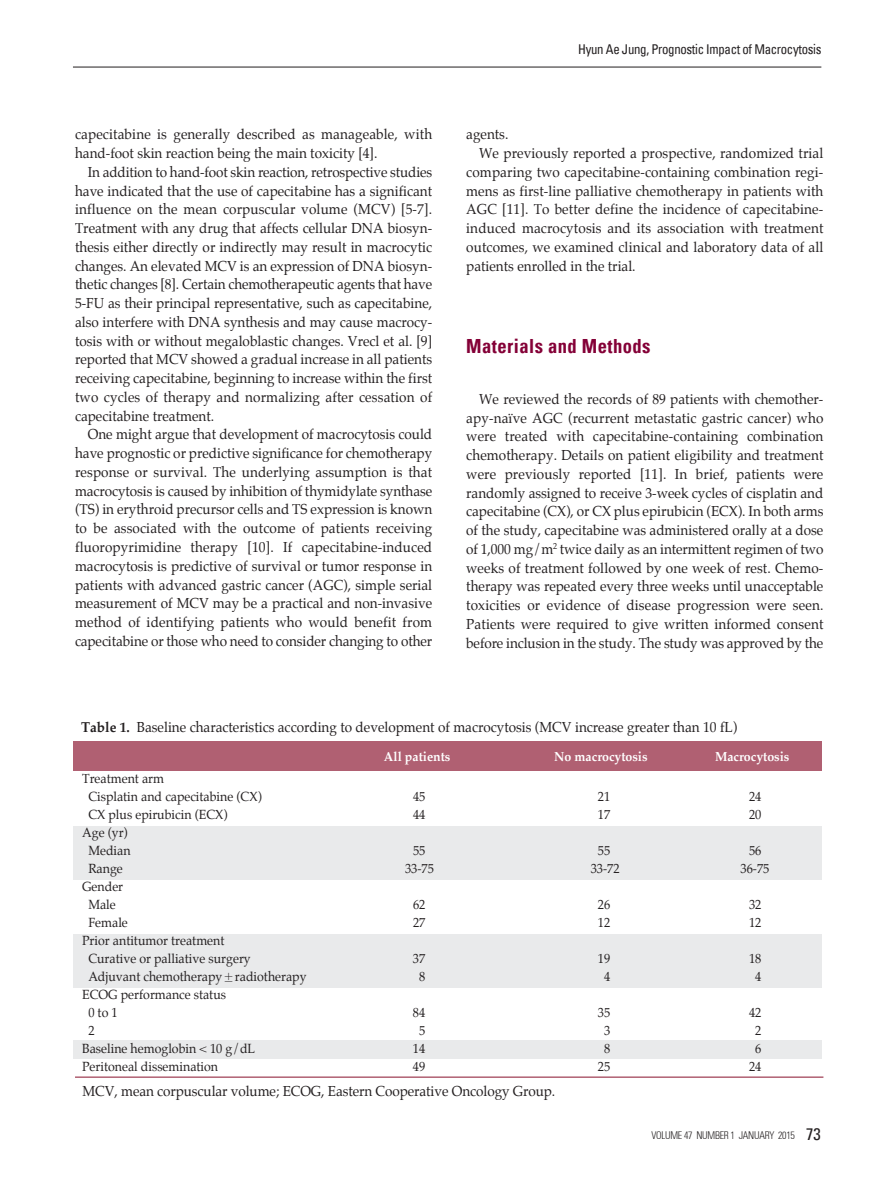
<style>
.page{position:relative;width:893px;height:1191px;background:#fff}
.page>*{position:absolute;margin:0;border:0;box-sizing:border-box;transform-origin:0 0}
.t1{font:700 condensed 19.5px "Univers";letter-spacing:.025em;color:#840037;scale:.95 1}
.t2{font:14.25px/18.8px "Palatino";letter-spacing:.005em;color:#231f20;text-align:justify;scale:.95 1}
.t3{font:condensed 13.5px "Univers";letter-spacing:-.025em;color:#231f20;scale:.95 1}
.t4{font:13.05px/18px "Palatino";color:#231f20;scale:.95 1}
.t5{font:700 13.05px "Palatino";color:#fff;scale:.95 1}
.t6{font:300 condensed 10.5px "Univers";letter-spacing:-.025em;color:#231f20;scale:.95 1}
.s1{font-weight:700}
.s2{font-family:"Y Mj O11"}
.s3{font-weight:400;font-size:16.5px}
</style>
<div class="page">
<div style="left:74px;top:1039px;width:748px;height:19px;background:#e9eaeb"></div>
<div style="left:74px;top:934px;width:748px;height:53px;background:#e9eaeb"></div>
<div style="left:74px;top:826px;width:748px;height:53px;background:#e9eaeb"></div>
<div style="left:74px;top:741px;width:748px;height:30px;background:#b06072"></div>
<hr style="left:75px;top:1076px;width:748px;height:2px;background:#b06072">
<hr style="left:73px;top:67px;width:748px;height:1px;background:#231f20">
<p class="t2" style="left:75px;top:126px;width:377px">capecitabine is generally described as manageable, with hand-foot skin reaction being the main toxicity [4].</p>
<p class="t2" style="left:75px;top:164px;width:377px;text-indent:13px">In addition to hand-foot skin reaction, retrospective studies have indicated that the use of capecitabine has a significant influence on the mean corpuscular volume (MCV) [5-7].<br>Treatment with any drug that affects cellular DNA biosyn&shy;thesis either directly or indirectly may result in macrocytic changes. An elevated MCV is an expression of DNA biosyn&shy;thetic changes [8]. Certain chemotherapeutic agents that have 5-FU as their principal representative, such as capecitabine, also interfere with DNA synthesis and may cause macrocy&shy;tosis with or without megaloblastic changes. Vrecl et al. [9] reported that MCV showed a gradual increase in all patients receiving capecitabine, beginning to increase within the first two cycles of therapy and normalizing after cessation of capecitabine treatment.</p>
<p class="t2" style="left:75px;top:426px;width:377px;text-indent:13px">One might argue that development of macrocytosis could have prognostic or predictive significance for chemotherapy response or survival. The underlying assumption is that macrocytosis is caused by inhibition of thymidylate synthase (TS) in erythroid precursor cells and TS expression is known to be associated with the outcome of patients receiving fluoropyrimidine therapy [10]. If capecitabine-induced macrocytosis is predictive of survival or tumor response in patients with advanced gastric cancer (AGC), simple serial measurement of MCV may be a practical and non-invasive method of identifying patients who would benefit from capecitabine or those who need to consider changing to other</p>
<p class="t3" style="left:578px;top:41px;width:257px">Hyun Ae Jung, Prognostic Impact of Macrocytosis</p>
<p class="t2" style="left:466px;top:126px;width:46px">agents.</p>
<p class="t2" style="left:479px;top:145px;width:364px">We previously reported a prospective, randomized trial</p>
<p class="t2" style="left:466px;top:164px;width:377px">comparing two capecitabine-containing combination regi-</p>
<p class="t2" style="left:466px;top:182px;width:377px">mens as first-line palliative chemotherapy in patients with</p>
<p class="t2" style="left:466px;top:201px;width:377px">AGC [11]. To better define the incidence of capecitabine-</p>
<p class="t2" style="left:466px;top:220px;width:377px">induced macrocytosis and its association with treatment</p>
<p class="t2" style="left:466px;top:239px;width:377px">outcomes, we examined clinical and laboratory data of all</p>
<p class="t2" style="left:466px;top:257px;width:180px">patients enrolled in the trial.</p>
<h1 class="t1" style="left:466px;top:334px;width:195px">Materials and Methods</h1>
<p class="t2" style="left:466px;top:390px;width:377px;text-indent:13px">We reviewed the records of 89 patients with chemother&shy;apy-naïve AGC (recurrent metastatic gastric cancer) who were treated with capecitabine-containing combination chemotherapy. Details on patient eligibility and treatment were previously reported [11]. In brief, patients were randomly assigned to receive 3-week cycles of cisplatin and capecitabine (CX), or CX plus epirubicin (ECX). In both arms of the study, capecitabine was administered orally at a dose of 1,000 mg/m<sup>2</sup> twice daily as an intermittent regimen of two weeks of treatment followed by one week of rest. Chemo&shy;therapy was repeated every three weeks until unacceptable toxicities or evidence of disease progression were seen.<br>Patients were required to give written informed consent before inclusion in the study. The study was approved by the</p>
<p class="t2" style="left:81px;top:718px;width:692px"><span class="s1">Table 1.</span> Baseline characteristics according to development of macrocytosis (MCV increase greater than 10 fL)</p>
<p class="t5" style="left:384px;top:750px;width:71px">All patients</p>
<p class="t5" style="left:554px;top:750px;width:100px">No macrocytosis</p>
<p class="t5" style="left:715px;top:750px;width:80px">Macrocytosis</p>
<p class="t4" style="left:88px;top:770px;width:184px;text-indent:-6px">Treatment arm<br>Cisplatin and capecitabine (CX)</p>
<p class="t4" style="left:413px;top:788px;width:15px">45</p>
<p class="t4" style="left:598px;top:788px;width:15px">21</p>
<p class="t4" style="left:749px;top:788px;width:15px">24</p>
<p class="t4" style="left:88px;top:806px;width:148px">CX plus epirubicin (ECX)</p>
<p class="t4" style="left:413px;top:806px;width:15px">44</p>
<p class="t4" style="left:598px;top:806px;width:15px">17</p>
<p class="t4" style="left:749px;top:806px;width:15px">20</p>
<p class="t4" style="left:82px;top:824px;width:53px;text-align:center">Age (yr)<br>Median</p>
<p class="t4" style="left:413px;top:842px;width:15px">55</p>
<p class="t4" style="left:598px;top:842px;width:15px">55</p>
<p class="t4" style="left:749px;top:842px;width:15px">56</p>
<p class="t4" style="left:88px;top:860px;width:38px">Range</p>
<p class="t4" style="left:405px;top:860px;width:32px">33-75</p>
<p class="t4" style="left:591px;top:860px;width:32px">33-72</p>
<p class="t4" style="left:740px;top:860px;width:32px">36-75</p>
<p class="t4" style="left:82px;top:878px;width:45px;text-align:center">Gender<br>Male</p>
<p class="t4" style="left:413px;top:896px;width:15px">62</p>
<p class="t4" style="left:598px;top:896px;width:15px">26</p>
<p class="t4" style="left:749px;top:896px;width:15px">32</p>
<p class="t4" style="left:88px;top:914px;width:43px">Female</p>
<p class="t4" style="left:413px;top:914px;width:15px">27</p>
<p class="t4" style="left:598px;top:914px;width:15px">12</p>
<p class="t4" style="left:749px;top:914px;width:15px">12</p>
<p class="t4" style="left:88px;top:932px;width:172px;text-indent:-6px">Prior antitumor treatment<br>Curative or palliative surgery</p>
<p class="t4" style="left:413px;top:950px;width:15px">37</p>
<p class="t4" style="left:598px;top:950px;width:15px">19</p>
<p class="t4" style="left:749px;top:950px;width:15px">18</p>
<p class="t4" style="left:88px;top:968px;width:231px">Adjuvant chemotherapy<span class="s2">±</span>radiotherapy</p>
<p class="t4" style="left:419px;top:968px;width:8px">8</p>
<p class="t4" style="left:604px;top:968px;width:8px">4</p>
<p class="t4" style="left:755px;top:968px;width:8px">4</p>
<p class="t4" style="left:88px;top:986px;width:146px;text-indent:-6px">ECOG performance status<br>0to1</p>
<p class="t4" style="left:413px;top:1004px;width:15px">84</p>
<p class="t4" style="left:598px;top:1004px;width:15px">35</p>
<p class="t4" style="left:749px;top:1004px;width:15px">42</p>
<p class="t4" style="left:88px;top:1022px;width:8px">2</p>
<p class="t4" style="left:419px;top:1022px;width:8px">5</p>
<p class="t4" style="left:604px;top:1022px;width:8px">3</p>
<p class="t4" style="left:755px;top:1022px;width:8px">2</p>
<p class="t4" style="left:82px;top:1040px;width:184px">Baseline hemoglobin &lt; 10 g/dL</p>
<p class="t4" style="left:413px;top:1040px;width:15px">14</p>
<p class="t4" style="left:604px;top:1040px;width:8px">8</p>
<p class="t4" style="left:755px;top:1040px;width:8px">6</p>
<p class="t4" style="left:82px;top:1058px;width:145px">Peritoneal dissemination</p>
<p class="t4" style="left:413px;top:1058px;width:15px">49</p>
<p class="t4" style="left:598px;top:1058px;width:15px">25</p>
<p class="t4" style="left:749px;top:1058px;width:15px">24</p>
<p class="t2" style="left:83px;top:1082px;width:499px">MCV, mean corpuscular volume; ECOG, Eastern Cooperative Oncology Group.</p>
<p class="t6" style="left:651px;top:1129px;width:180px">VOLUME 47 NUMBER 1 JANUARY 2015 <span class="s3">73</span></p>
</div>
